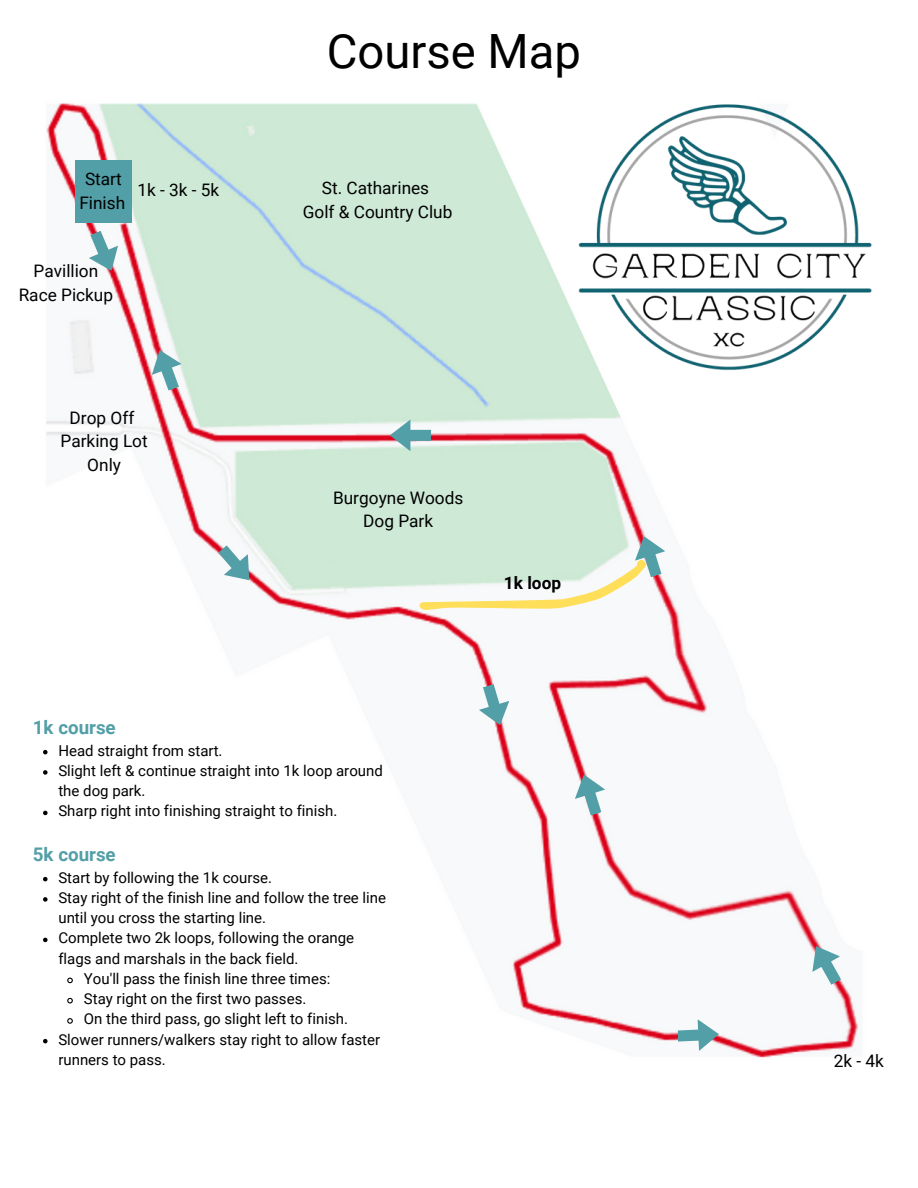
<style>
.page{position:relative;width:918px;height:1188px;background:#fff}
.page>*{position:absolute;margin:0;border:0;box-sizing:border-box;transform-origin:0 0}
.t1{font:47.25px "Roboto";color:#000}
.t2{font:700 18.75px "Roboto";color:#529fa7}
.t3{font:17.25px "Roboto";color:#000}
.t4{font:700 17.25px "Roboto";color:#000}
.t5{font:15px/20.2px "Roboto";color:#000}
</style>
<div class="page">
<img style="left:44px;top:103px;width:814px;height:955px">
<div style="left:75px;top:160px;width:57px;height:63px;background:#529fa7"></div>
<svg style="left:89px;top:231px;width:29px;height:40px"></svg>
<svg style="left:218px;top:545px;width:31px;height:35px"></svg>
<svg style="left:479px;top:684px;width:30px;height:41px"></svg>
<svg style="left:677px;top:1019px;width:42px;height:32px"></svg>
<svg style="left:575px;top:775px;width:30px;height:41px"></svg>
<svg style="left:390px;top:420px;width:41px;height:31px"></svg>
<svg style="left:279px;top:471px;width:386px;height:140px"></svg>
<svg style="left:812px;top:946px;width:29px;height:39px"></svg>
<svg style="left:152px;top:350px;width:30px;height:41px"></svg>
<img style="left:569px;top:103px;width:303px;height:282px">
<svg style="left:43px;top:750px;width:5px;height:4px"></svg>
<svg style="left:43px;top:770px;width:5px;height:5px"></svg>
<svg style="left:43px;top:811px;width:5px;height:4px"></svg>
<svg style="left:43px;top:877px;width:5px;height:4px"></svg>
<svg style="left:43px;top:897px;width:5px;height:5px"></svg>
<svg style="left:43px;top:938px;width:5px;height:4px"></svg>
<svg style="left:66px;top:977px;width:8px;height:7px"></svg>
<svg style="left:66px;top:997px;width:8px;height:7px"></svg>
<svg style="left:66px;top:1017px;width:8px;height:8px"></svg>
<svg style="left:43px;top:1039px;width:5px;height:4px"></svg>
<p class="t3" style="left:85px;top:169px;width:38px">Start</p>
<p class="t3" style="left:79px;top:193px;width:47px">Finish</p>
<p class="t3" style="left:137px;top:180px;width:83px">1k-3k-5k</p>
<p class="t3" style="left:34px;top:261px;width:66px">Pavillion</p>
<p class="t3" style="left:19px;top:285px;width:96px">Race Pickup</p>
<p class="t3" style="left:70px;top:408px;width:66px">Drop Off</p>
<p class="t3" style="left:61px;top:431px;width:89px">Parking Lot</p>
<p class="t3" style="left:87px;top:455px;width:35px">Only</p>
<p class="t2" style="left:33px;top:717px;width:84px">1k course</p>
<p class="t1" style="left:327px;top:25px;width:256px">Course Map</p>
<p class="t3" style="left:322px;top:178px;width:109px">St. Catharines</p>
<p class="t3" style="left:303px;top:202px;width:151px">Golf &amp; Country Club</p>
<p class="t3" style="left:333px;top:488px;width:132px">Burgoyne Woods</p>
<p class="t3" style="left:363px;top:511px;width:71px">Dog Park</p>
<p class="t4" style="left:504px;top:573px;width:59px">1k loop</p>
<p class="t5" style="left:58px;top:740px;width:166px">Head straight from start.</p>
<p class="t5" style="left:58px;top:761px;width:326px">Slight left &amp; continue straight into 1k loop around the dog park.</p>
<p class="t5" style="left:58px;top:801px;width:280px">Sharp right into finishing straight to finish.</p>
<p class="t2" style="left:33px;top:844px;width:84px">5k course</p>
<p class="t5" style="left:58px;top:867px;width:215px">Start by following the 1k course.</p>
<p class="t5" style="left:58px;top:888px;width:329px">Stay right of the finish line and follow the tree line until you cross the starting line.</p>
<p class="t5" style="left:58px;top:928px;width:297px">Complete two 2k loops, following the orange flags and marshals in the back field.</p>
<p class="t5" style="left:84px;top:969px;width:248px">You'll pass the finish line three times:</p>
<p class="t5" style="left:84px;top:989px;width:224px">Stay right on the first two passes.</p>
<p class="t5" style="left:84px;top:1009px;width:266px">On the third pass, go slight left to finish.</p>
<p class="t5" style="left:58px;top:1029px;width:323px">Slower runners/walkers stay right to allow faster runners to pass.</p>
<p class="t3" style="left:834px;top:1051px;width:52px">2k - 4k</p>
</div>
